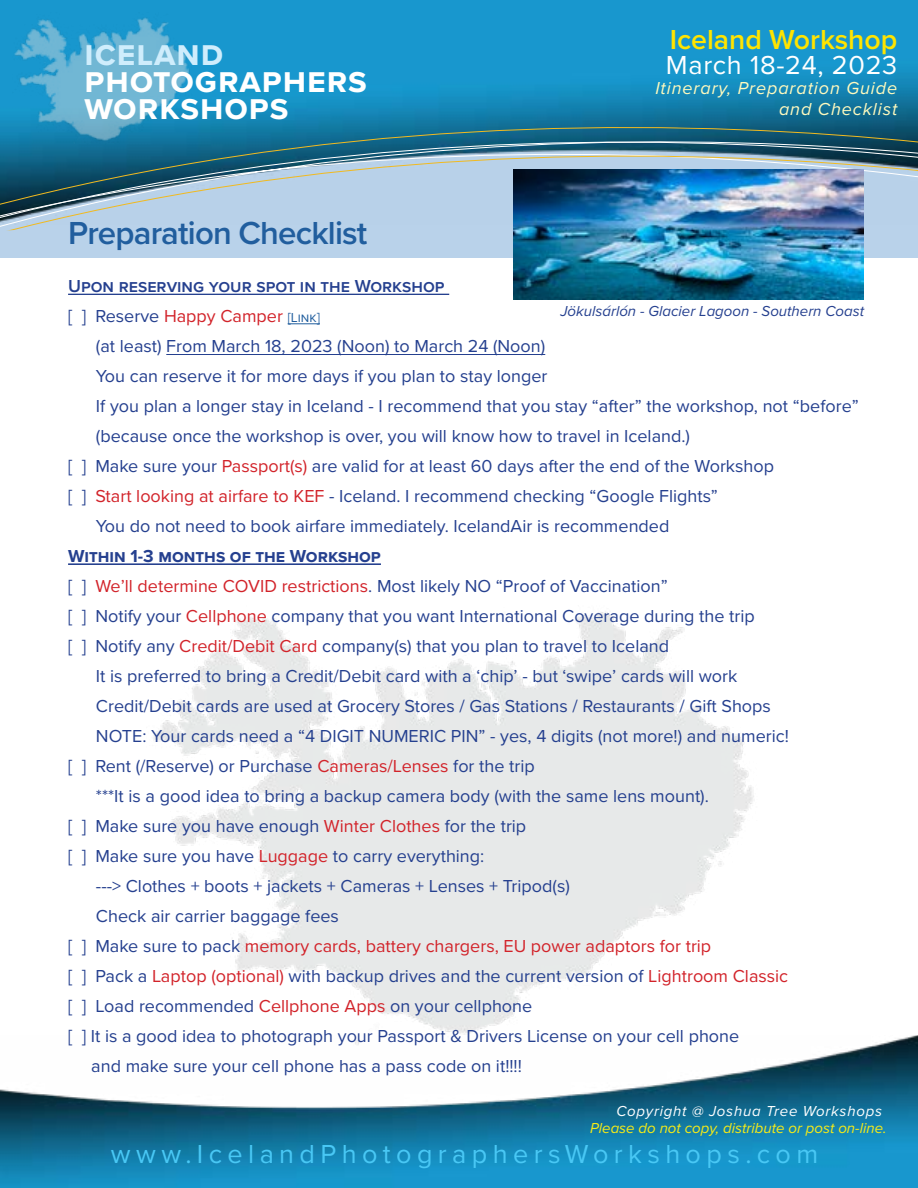
<style>
.page{position:relative;width:918px;height:1188px;background:#fff}
.page>*{position:absolute;margin:0;border:0;box-sizing:border-box;transform-origin:0 0}
.t1{font:700 36px/27px "Proxima Nova";letter-spacing:.025em;color:#fff}
.t2{font:700 36px "Proxima Nova";letter-spacing:.025em;color:#cfedfc}
.t3{font:600 33px "Proxima Nova";letter-spacing:-.025em;color:#215e9e}
.t4{font:600 28.5px "Proxima Nova";color:#ffe400}
.t5{font:27px "Proxima Nova";letter-spacing:.2em;color:#49c8f5}
.t6{font:27px "Proxima Nova";letter-spacing:.025em;color:#fff}
.t7{font:18px/30px "Proxima Nova";color:#25408f}
.t8{font:18px "Proxima Nova";color:#d2232a}
.t9{font:600 18px/30px "Proxima Nova";color:#25408f}
.t10{font:italic 18px/21.6px "Proxima Nova";letter-spacing:.05em;color:#fffabe;text-align:right}
.t11{font:italic 15px "Proxima Nova";color:#f7ec16}
.t12{font:italic 15px "Proxima Nova";color:#25408f}
.t13{font:italic 15px "Proxima Nova";letter-spacing:.05em;color:#fff}
.s1{font-weight:400}
.s2{font-weight:400;color:#d2232a}
.s3{font-weight:400;font-size:13.5px;color:#215e9e}
.s4{color:#d2232a}
.s5{font-weight:700}
.s6{color:#25408f}
</style>
<div class="page">
<img style="left:153px;top:612px;width:601px;height:423px">
<div style="left:0;top:105px;width:918px;height:153px;background:#b9d2ea"></div>
<img style="left:0;top:0;width:918px;height:111px">
<svg style="left:0;top:111px;width:918px;height:140px"></svg>
<img style="left:0;top:12px;width:226px;height:139px">
<img style="left:0;top:1035px;width:918px;height:153px">
<hr style="left:68px;top:294px;width:381px;height:1px;background:#25408f">
<hr style="left:288px;top:323px;width:32px;height:1px;background:#215e9e">
<hr style="left:166px;top:354px;width:379px;height:1px;background:#25408f">
<hr style="left:68px;top:563px;width:313px;height:2px;background:#25408f">
<img style="left:514px;top:169px;width:350px;height:131px">
<h1 class="t2" style="left:85px;top:26px;width:140px">iceland</h1>
<h1 class="t1" style="left:85px;top:66px;width:284px">photographers workshops</h1>
<h2 class="t3" style="left:68px;top:208px;width:301px">Preparation Checklist</h2>
<h3 class="t4" style="left:670px;top:18px;width:229px">Iceland Workshop</h3>
<p class="t10" style="left:655px;top:76px;width:243px">Itinerary, Preparation Guide and Checklist</p>
<h3 class="t6" style="left:666px;top:45px;width:233px">March 18-24, 2023</h3>
<p class="t9" style="left:68px;top:270px;width:378px">Upon reserving your spot in the Workshop <span class="s1">[ ] Reserve</span> <span class="s2">Happy Camper</span> <span class="s3">[Link]</span></p>
<p class="t7" style="left:96px;top:330px;width:451px">(at least) From March 18, 2023 (Noon) to March 24 (Noon)</p>
<p class="t7" style="left:96px;top:360px;width:453px">You can reserve it for more days if you plan to stay longer</p>
<p class="t7" style="left:96px;top:390px;width:764px">If you plan a longer stay in Iceland - I recommend that you stay “after” the workshop, not “before”</p>
<p class="t7" style="left:96px;top:420px;width:596px">(because once the workshop is over, you will know how to travel in Iceland.)</p>
<p class="t7" style="left:68px;top:450px;width:707px">[ ] Make sure your <span class="s4">Passport(s)</span> are valid for at least 60 days after the end of the Workshop</p>
<p class="t7" style="left:68px;top:480px;width:651px">[ ] <span class="s4">Start looking at airfare to KEF</span> - Iceland. I recommend checking “Google Flights”</p>
<p class="t7" style="left:96px;top:510px;width:575px">You do not need to book airfare immediately. IcelandAir is recommended</p>
<p class="t7" style="left:68px;top:540px;width:688px"><span class="s5">Within 1-3 months of the Workshop<br></span>[ ] <span class="s4">We’ll determine COVID restrictions</span>. Most likely NO “Proof of Vaccination”<br>[ ] Notify your <span class="s4">Cellphone</span> company that you want International Coverage during the trip [ ] Notify any <span class="s4">Credit/Debit Card</span> company(s) that you plan to travel to Iceland</p>
<p class="t7" style="left:96px;top:660px;width:643px">It is preferred to bring a Credit/Debit card with a ‘chip’ - but ‘swipe’ cards will work</p>
<p class="t7" style="left:96px;top:690px;width:676px">Credit/Debit cards are used at Grocery Stores / Gas Stations / Restaurants / Gift Shops</p>
<p class="t7" style="left:96px;top:720px;width:694px">NOTE: Your cards need a “4 DIGIT NUMERIC PIN” - yes, 4 digits (not more!) and numeric!</p>
<p class="t7" style="left:68px;top:750px;width:468px">[ ] Rent (/Reserve) or Purchase <span class="s4">Cameras/Lenses</span> for the trip</p>
<p class="t7" style="left:96px;top:780px;width:614px">***It is a good idea to bring a backup camera body (with the same lens mount).</p>
<p class="t7" style="left:68px;top:810px;width:460px">[ ] Make sure you have enough <span class="s4">Winter Clothes</span> for the trip</p>
<p class="t7" style="left:68px;top:840px;width:418px">[ ] Make sure you have <span class="s4">Luggage</span> to carry everything:</p>
<p class="t7" style="left:96px;top:870px;width:475px">---&gt; Clothes + boots + jackets + Cameras + Lenses + Tripod(s)</p>
<p class="t7" style="left:96px;top:900px;width:245px">Check air carrier baggage fees</p>
<p class="t8" style="left:68px;top:932px;width:645px"><span class="s6">[ ] Make sure to pack</span> memory cards, battery chargers, EU power adaptors for trip</p>
<p class="t7" style="left:68px;top:960px;width:722px">[ ] Pack a <span class="s4">Laptop (optional)</span> with backup drives and the current version of <span class="s4">Lightroom Classic</span></p>
<p class="t7" style="left:68px;top:990px;width:466px">[ ] Load recommended <span class="s4">Cellphone Apps</span> on your cellphone</p>
<p class="t7" style="left:68px;top:1020px;width:673px">[ ] It is a good idea to photograph your Passport &amp; Drivers License on your cell phone</p>
<p class="t7" style="left:91px;top:1050px;width:432px">and make sure your cell phone has a pass code on it!!!!</p>
<p class="t12" style="left:560px;top:300px;width:305px">Jökulsárlón - Glacier Lagoon - Southern Coast</p>
<p class="t13" style="left:616px;top:1100px;width:267px">Copyright @ Joshua Tree Workshops</p>
<p class="t11" style="left:590px;top:1117px;width:298px">Please do not copy, distribute or post on-line.</p>
<h3 class="t5" style="left:111px;top:1134px;width:709px">www.IcelandPhotographersWorkshops.com</h3>
</div>
